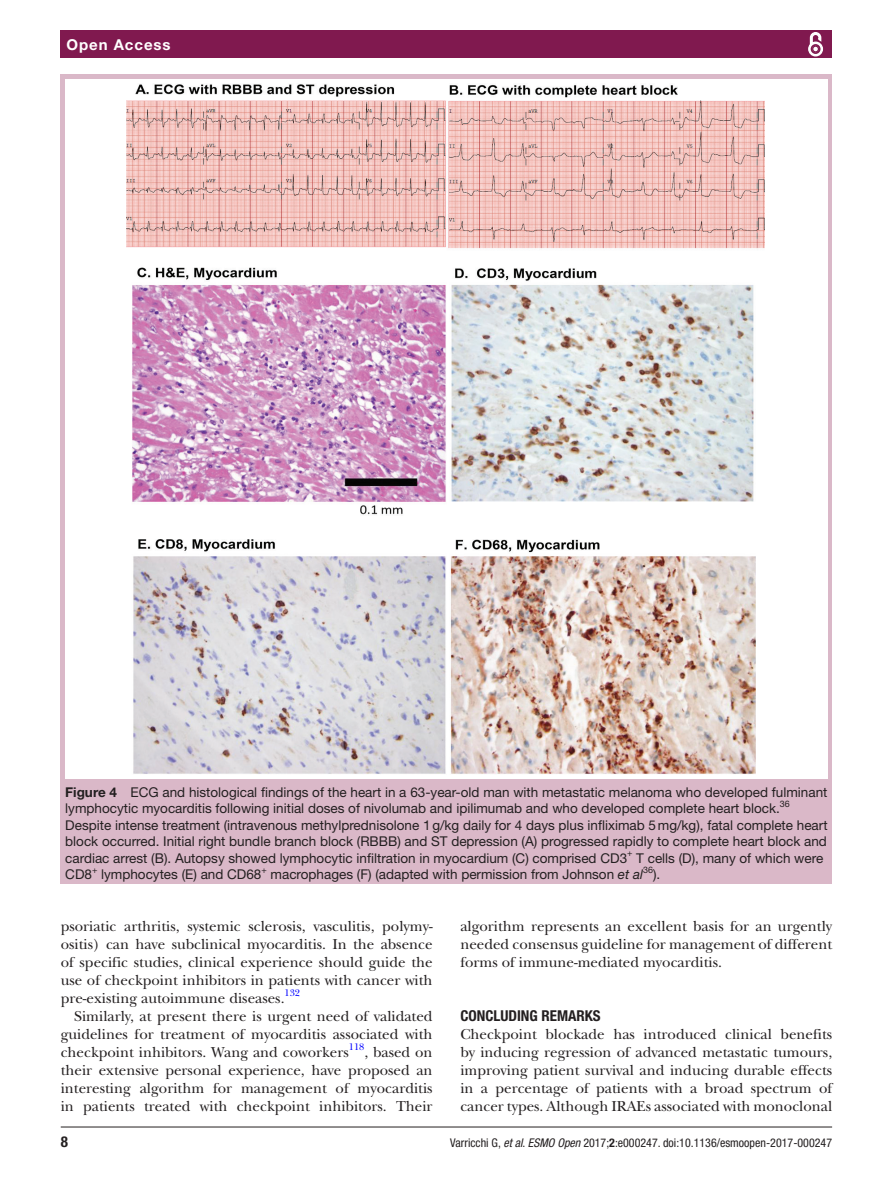
<style>
.page{position:relative;width:893px;height:1191px;background:#fff}
.page>*{position:absolute;margin:0;border:0;box-sizing:border-box;transform-origin:0 0}
.t1{font:15px/18px "New Baskerville";color:#231f20;text-align:justify}
.t2{font:700 condensed 15px "Helvetica Neue LT Std";color:#231f20}
.t3{font:700 15px "Helvetica Neue LT Std";letter-spacing:.065em;color:#fff}
.t4{font:13.5px/16.5px "Helvetica Neue LT Std";color:#231f20}
.t5{font:condensed 12px "Helvetica Neue LT Std";color:#231f20}
.t6{font:9.9px "New Baskerville";color:#00f}
.t7{font:9px "Helvetica Neue LT Std";color:#231f20}
.s1{font-weight:700}
.s2{font-style:italic}
</style>
<div class="page">
<div style="left:61px;top:31px;width:771px;height:27px;background:#80194f"></div>
<svg style="left:808px;top:32px;width:15px;height:25px"></svg>
<div style="left:812px;top:45px;width:7px;height:8px;border:1px solid #80194f;border-radius:50%"></div>
<hr style="left:61px;top:1126px;width:771px;height:1px;background:#231f20">
<div style="left:61px;top:74px;width:771px;height:809px;background:#dab8c8"></div>
<div style="left:65px;top:79px;width:762px;height:699px;background:#fff"></div>
<img style="left:127px;top:84px;width:638px;height:690px">
<p class="t3" style="left:66px;top:35px;width:106px">Open Access</p>
<p class="t4" style="left:65px;top:783px;width:764px"><span class="s1">Figure 4</span> ECG and histological findings of the heart in a 63-year-old man with metastatic melanoma who developed fulminant lymphocytic myocarditis following initial doses of nivolumab and ipilimumab and who developed complete heart block.<sup>36<br></sup>Despite intense treatment (intravenous methylprednisolone 1g/kg daily for 4 days plus infliximab 5mg/kg), fatal complete heart block occurred. Initial right bundle branch block (RBBB) and ST depression (A) progressed rapidly to complete heart block and cardiac arrest (B). Autopsy showed lymphocytic infiltration in myocardium (C) comprised CD3<sup>+</sup> T cells (D), many of which were CD8<sup>+</sup> lymphocytes (E) and CD68</p>
<p class="t7" style="left:261px;top:864px;width:7px">+</p>
<p class="t4" style="left:271px;top:866px;width:374px">macrophages (F) (adapted with permission from Johnson <span class="s2">et al</span></p>
<p class="t7" style="left:643px;top:864px;width:11px">36</p>
<p class="t4" style="left:653px;top:866px;width:9px">).</p>
<p class="t1" style="left:61px;top:917px;width:373px">psoriatic arthritis, systemic sclerosis, vasculitis, polymy&shy;ositis) can have subclinical myocarditis. In the absence of specific studies, clinical experience should guide the use of checkpoint inhibitors in patients with cancer with pre-existing autoimmune diseases.</p>
<p class="t6" style="left:285px;top:987px;width:17px">132</p>
<p class="t1" style="left:61px;top:1007px;width:373px;text-indent:14px">Similarly, at present there is urgent need of validated guidelines for treatment of myocarditis associated with checkpoint inhibitors. Wang and coworkers</p>
<p class="t6" style="left:349px;top:1041px;width:17px">118</p>
<p class="t1" style="left:61px;top:1043px;width:373px;text-indent:304px">, based on their extensive personal experience, have proposed an interesting algorithm for management of myocarditis in patients treated with checkpoint inhibitors. Their</p>
<p class="t1" style="left:460px;top:917px;width:373px">algorithm represents an excellent basis for an urgently needed consensus guideline for management of different forms of immune-mediated myocarditis.</p>
<p class="t2" style="left:460px;top:1006px;width:142px">CONCLUDING REMARKS</p>
<p class="t1" style="left:460px;top:1025px;width:373px">Checkpoint blockade has introduced clinical benefits by inducing regression of advanced metastatic tumours, improving patient survival and inducing durable effects in a percentage of patients with a broad spectrum of cancer types. Although IRAEs associated with monoclonal</p>
<p class="t2" style="left:61px;top:1132px;width:9px">8</p>
<p class="t5" style="left:450px;top:1135px;width:383px">Varricchi G, <span class="s2">et al</span>. <span class="s2">ESMO Open</span> 2017;<span class="s1">2</span>:e000247. doi:10.1136/esmoopen-2017-000247</p>
</div>
